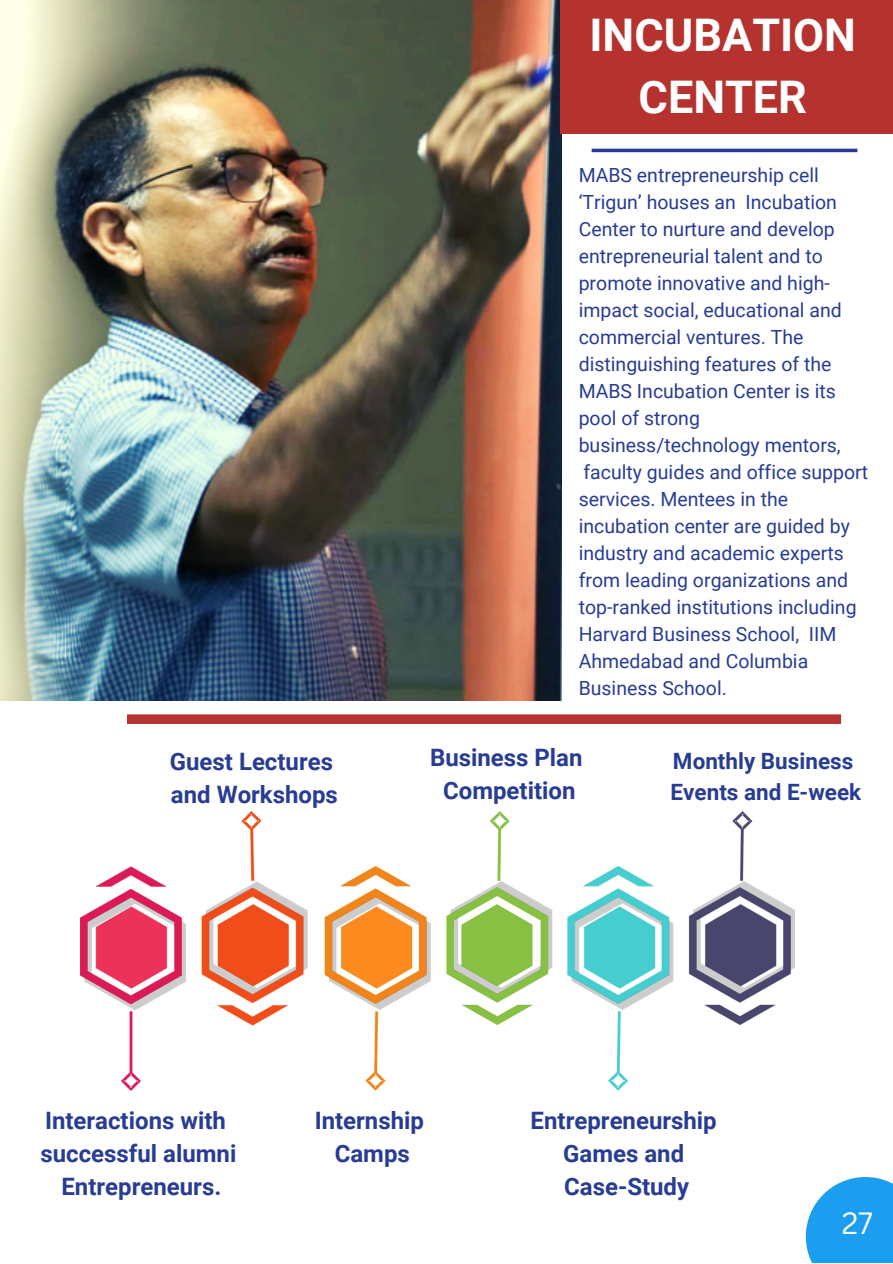
<style>
.page{position:relative;width:893px;height:1264px;background:#fff}
.page>*{position:absolute;margin:0;border:0;box-sizing:border-box;transform-origin:0 0}
.t1{font:700 45px/61.8px "Roboto";color:#fff;text-align:center}
.t2{font:30px "Canva Sans";color:#fff}
.t3{font:700 24px/32.5px "Roboto";color:#283c93;text-align:center}
.t4{font:700 22.5px/30.3px "Roboto";color:#283c93}
.t5{font:19.5px/27px "Roboto";color:#283c93}
</style>
<div class="page">
<img style="left:81px;top:811px;width:713px;height:279px">
<img style="left:0;top:0;width:561px;height:700px">
<div style="left:560px;top:0;width:332px;height:133px;background:#b6322f"></div>
<svg style="left:591px;top:149px;width:266px;height:3px"></svg>
<svg style="left:127px;top:714px;width:714px;height:10px;background:#b93b38"></svg>
<div style="left:805px;top:1176px;width:87px;height:86px;background:#1b9df0"></div>
<p class="t3" style="left:170px;top:745px;width:169px;text-align:left">Guest Lectures and Workshops</p>
<h1 class="t1" style="left:589px;top:5px;width:268px">INCUBATION<br>CENTER</h1>
<p class="t5" style="left:578px;top:162px;width:291px">MABS entrepreneurship cell ‘Trigun’ houses an Incubation<br>Center to nurture and develop entrepreneurial talent and to promote innovative and high&shy;impact social, educational and commercial ventures. The distinguishing features of the<br>MABS Incubation Center is its pool of strong business/technology mentors, faculty guides and office support services. Mentees in the incubation center are guided by industry and academic experts from leading organizations and top-ranked institutions including<br>Harvard Business School, IIM<br>Ahmedabad and Columbia<br>Business School.</p>
<p class="t3" style="left:430px;top:741px;width:154px">Business Plan<br>Competition</p>
<p class="t4" style="left:670px;top:746px;width:192px">Monthly Business<br>Events and E-week</p>
<p class="t3" style="left:40px;top:1104px;width:197px">Interactions with successful alumni<br>Entrepreneurs.</p>
<p class="t3" style="left:315px;top:1104px;width:111px">Internship<br>Camps</p>
<p class="t3" style="left:530px;top:1104px;width:188px">Entrepreneurship<br>Games and<br>Case-Study</p>
<h2 class="t2" style="left:841px;top:1201px;width:33px">27</h2>
</div>
